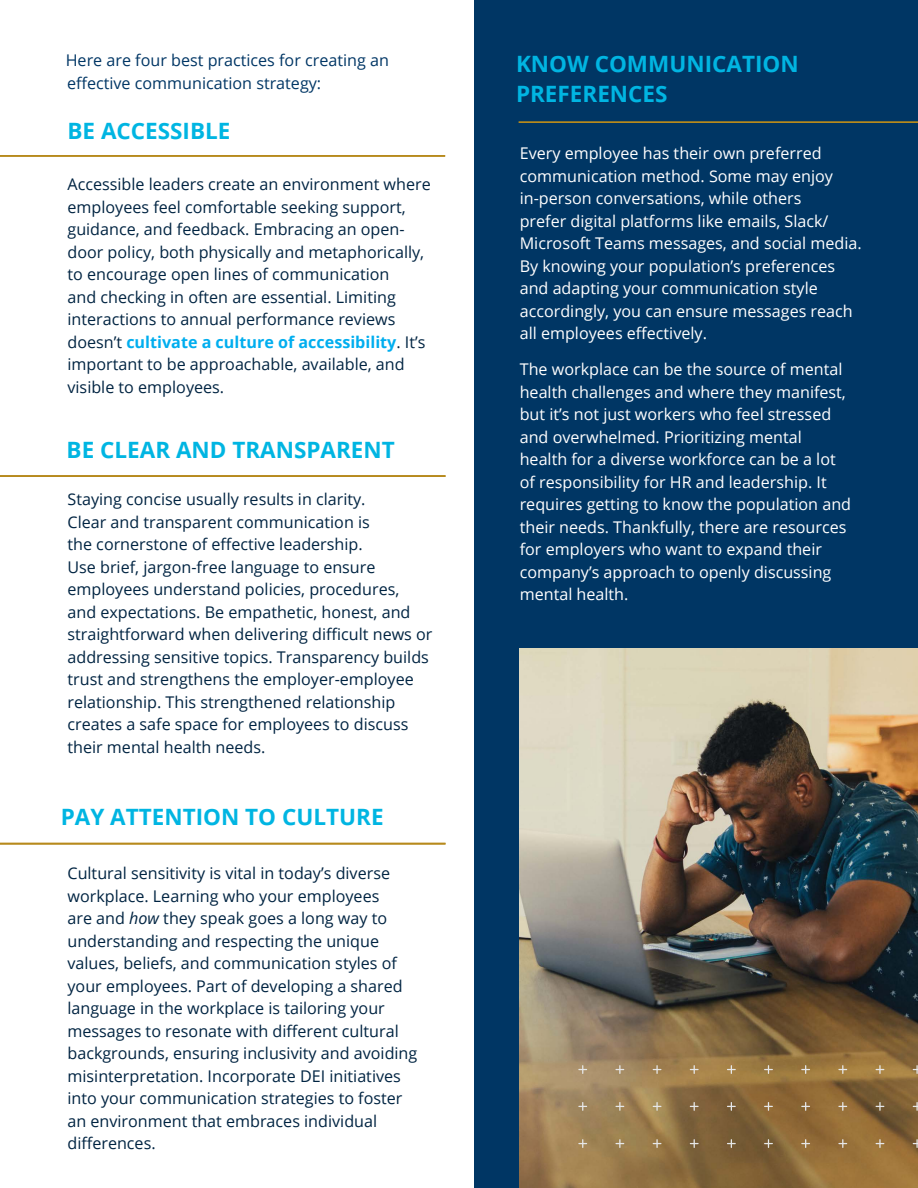
<style>
.page{position:relative;width:918px;height:1188px;background:#fff}
.page>*{position:absolute;margin:0;border:0;box-sizing:border-box;transform-origin:0 0}
.t1{font:700 22.5px/30px "Open Sans";color:#00b5e2}
.t2{font:16.2px/22.5px "Open Sans";color:#002442}
.t3{font:16.2px/22.5px "Open Sans";color:#fff}
.t4{font:16.2px/22.5px "Open Sans";color:#003665}
.s1{font-weight:700;color:#00aeef}
.s2{font-style:italic}
</style>
<div class="page">
<div style="left:474px;top:0;width:444px;height:1188px;background:#003664"></div>
<svg style="left:0;top:155px;width:445px;height:2px"></svg>
<img style="left:519px;top:648px;width:399px;height:540px">
<svg style="left:519px;top:121px;width:399px;height:2px"></svg>
<svg style="left:0;top:475px;width:446px;height:2px"></svg>
<svg style="left:0;top:842px;width:446px;height:2px"></svg>
<svg style="left:578px;top:1065px;width:9px;height:9px"></svg>
<svg style="left:615px;top:1065px;width:9px;height:9px"></svg>
<svg style="left:653px;top:1065px;width:8px;height:9px"></svg>
<svg style="left:690px;top:1065px;width:9px;height:9px"></svg>
<svg style="left:727px;top:1065px;width:9px;height:9px"></svg>
<svg style="left:764px;top:1065px;width:9px;height:9px"></svg>
<svg style="left:801px;top:1065px;width:9px;height:9px"></svg>
<svg style="left:838px;top:1065px;width:9px;height:9px"></svg>
<svg style="left:876px;top:1065px;width:8px;height:9px"></svg>
<svg style="left:913px;top:1065px;width:5px;height:9px"></svg>
<svg style="left:578px;top:1102px;width:9px;height:9px"></svg>
<svg style="left:615px;top:1102px;width:9px;height:9px"></svg>
<svg style="left:653px;top:1102px;width:8px;height:9px"></svg>
<svg style="left:690px;top:1102px;width:9px;height:9px"></svg>
<svg style="left:727px;top:1102px;width:9px;height:9px"></svg>
<svg style="left:764px;top:1102px;width:9px;height:9px"></svg>
<svg style="left:801px;top:1102px;width:9px;height:9px"></svg>
<svg style="left:838px;top:1102px;width:9px;height:9px"></svg>
<svg style="left:876px;top:1102px;width:8px;height:9px"></svg>
<svg style="left:913px;top:1102px;width:5px;height:9px"></svg>
<svg style="left:578px;top:1139px;width:9px;height:9px"></svg>
<svg style="left:615px;top:1139px;width:9px;height:9px"></svg>
<svg style="left:653px;top:1139px;width:8px;height:9px"></svg>
<svg style="left:690px;top:1139px;width:9px;height:9px"></svg>
<svg style="left:727px;top:1139px;width:9px;height:9px"></svg>
<svg style="left:764px;top:1139px;width:9px;height:9px"></svg>
<svg style="left:801px;top:1139px;width:9px;height:9px"></svg>
<svg style="left:838px;top:1139px;width:9px;height:9px"></svg>
<svg style="left:876px;top:1139px;width:8px;height:9px"></svg>
<svg style="left:913px;top:1139px;width:5px;height:9px"></svg>
<p class="t4" style="left:66px;top:49px;width:325px">Here are four best practices for creating an effective communication strategy:</p>
<h1 class="t1" style="left:68px;top:115px;width:165px">BE ACCESSIBLE</h1>
<p class="t2" style="left:68px;top:173px;width:365px">Accessible leaders create an environment where employees feel comfortable seeking support, guidance, and feedback. Embracing an open&shy;door policy, both physically and metaphorically, to encourage open lines of communication<br>and checking in often are essential. Limiting interactions to annual performance reviews doesn’t <span class="s1">cultivate a culture of accessibility</span>. It’s important to be approachable, available, and visible to employees.</p>
<h1 class="t1" style="left:67px;top:434px;width:330px">BE CLEAR AND TRANSPARENT</h1>
<p class="t2" style="left:68px;top:488px;width:367px">Staying concise usually results in clarity.<br>Clear and transparent communication is<br>the cornerstone of effective leadership.<br>Use brief, jargon-free language to ensure employees understand policies, procedures,<br>and expectations. Be empathetic, honest, and straightforward when delivering difficult news or addressing sensitive topics. Transparency builds trust and strengthens the employer-employee relationship. This strengthened relationship creates a safe space for employees to discuss their mental health needs.</p>
<h1 class="t1" style="left:61px;top:802px;width:324px">PAY ATTENTION TO CULTURE</h1>
<p class="t2" style="left:68px;top:862px;width:351px">Cultural sensitivity is vital in today’s diverse workplace. Learning who your employees<br>are and <span class="s2">how</span> they speak goes a long way to understanding and respecting the unique values, beliefs, and communication styles of your employees. Part of developing a shared language in the workplace is tailoring your messages to resonate with different cultural backgrounds, ensuring inclusivity and avoiding misinterpretation. Incorporate DEI initiatives into your communication strategies to foster an environment that embraces individual differences.</p>
<h1 class="t1" style="left:516px;top:48px;width:284px">KNOW COMMUNICATION<br>PREFERENCES</h1>
<p class="t3" style="left:520px;top:142px;width:343px">Every employee has their own preferred communication method. Some may enjoy in-person conversations, while others<br>prefer digital platforms like emails, Slack/ Microsoft Teams messages, and social media.<br>By knowing your population’s preferences and adapting your communication style accordingly, you can ensure messages reach all employees effectively.</p>
<p class="t3" style="left:520px;top:358px;width:333px">The workplace can be the source of mental health challenges and where they manifest, but it’s not just workers who feel stressed and overwhelmed. Prioritizing mental health for a diverse workforce can be a lot of responsibility for HR and leadership. It requires getting to know the population and their needs. Thankfully, there are resources for employers who want to expand their company’s approach to openly discussing mental health.</p>
</div>
